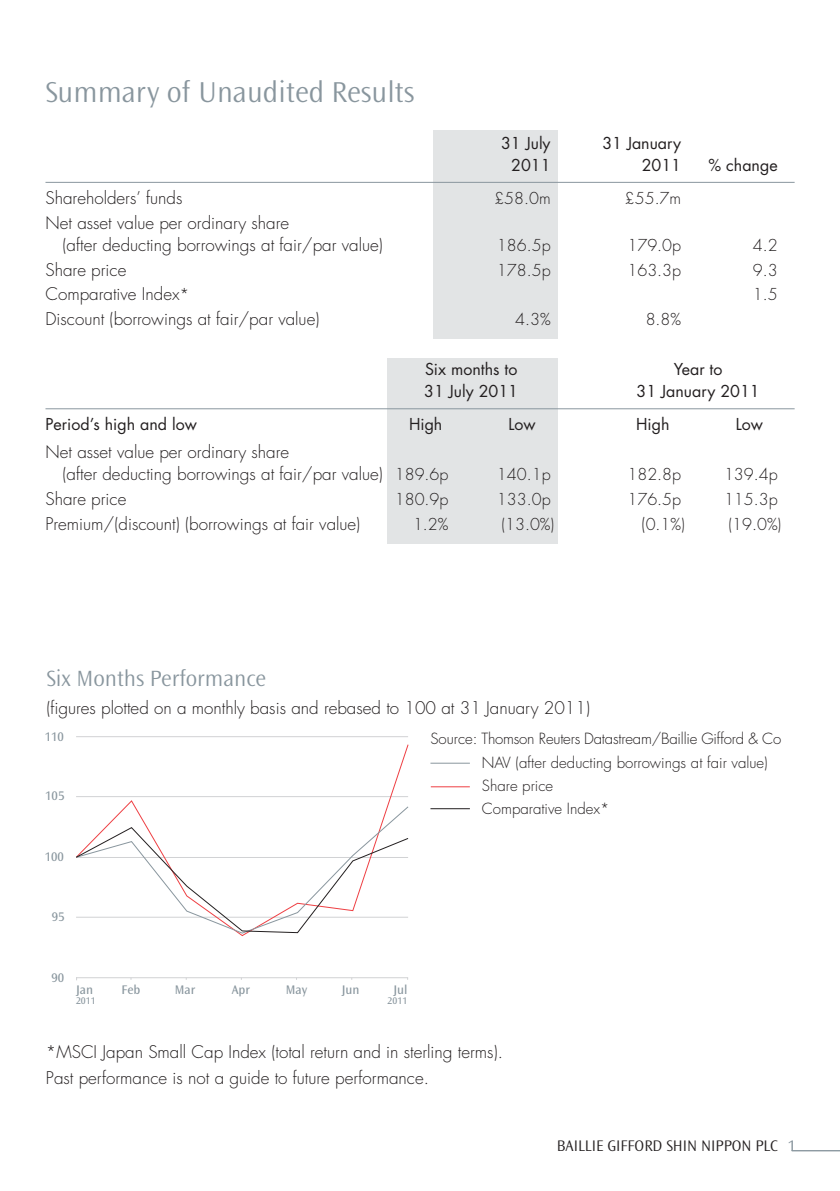
<style>
.page{position:relative;width:840px;height:1191px;background:#fff}
.page>*{position:absolute;margin:0;border:0;box-sizing:border-box;transform-origin:0 0}
.t1{font:300 30px "Ocean Sans";color:#89969e}
.t2{font:300 23px "Ocean Sans";color:#89969e}
.t3{font:300 17px/22px "Futura";color:#231f20}
.t4{font:300 16px "Futura";color:#231f20}
.t5{font:16px "Futura";color:#231f20}
.t6{font:300 16px "Ocean Sans";color:#231f20}
.t7{font:300 15px/24.6px "Futura";color:#231f20}
.t8{font:13px "Ocean Sans";color:#89969e}
.t9{font:10px "Ocean Sans";color:#89969e}
.s1{font-size:16px}
.s2{font-size:17px}
.s3{font-weight:400;color:#89969e}
</style>
<div class="page">
<hr style="left:791px;top:1150px;width:48px;height:1px;background:#89969e">
<div style="left:387px;top:358px;width:170px;height:185px;background:#e2e4e5"></div>
<div style="left:433px;top:130px;width:124px;height:209px;background:#e2e4e5"></div>
<hr style="left:45px;top:182px;width:749px;height:1px;background:#89969e">
<hr style="left:45px;top:408px;width:749px;height:1px;background:#89969e">
<hr style="left:430px;top:762px;width:39px;height:1px;background:#89969e">
<hr style="left:430px;top:808px;width:39px;height:1px;background:#231f20">
<hr style="left:430px;top:786px;width:39px;height:1px;background:#ee3f43">
<hr style="left:76px;top:977px;width:332px;height:1px;background:#d1d2d4">
<hr style="left:76px;top:736px;width:332px;height:1px;background:#d1d2d4">
<svg style="left:76px;top:744px;width:333px;height:192px"></svg>
<svg style="left:76px;top:805px;width:333px;height:129px"></svg>
<svg style="left:76px;top:826px;width:333px;height:107px"></svg>
<h1 class="t1" style="left:45px;top:75px;width:370px">Summary of Unaudited Results</h1>
<p class="t5" style="left:501px;top:132px;width:51px">31 July</p>
<p class="t5" style="left:602px;top:132px;width:80px">31 January</p>
<p class="t5" style="left:511px;top:154px;width:41px">2011</p>
<p class="t5" style="left:641px;top:154px;width:41px">2011</p>
<p class="t5" style="left:708px;top:154px;width:71px">% change</p>
<p class="t3" style="left:45px;top:187px;width:138px">Shareholders’ funds</p>
<p class="t4" style="left:494px;top:188px;width:58px">£58.0m</p>
<p class="t4" style="left:624px;top:188px;width:58px">£55.7m</p>
<p class="t3" style="left:62px;top:212px;width:322px;text-indent:-17px">Net asset value per ordinary share<br>(after deducting borrowings at fair/par value)</p>
<p class="t4" style="left:496px;top:235px;width:55px">186.5p</p>
<p class="t4" style="left:627px;top:235px;width:55px">179.0p</p>
<p class="t4" style="left:752px;top:235px;width:26px">4.2</p>
<p class="t3" style="left:45px;top:259px;width:82px">Share price</p>
<p class="t4" style="left:496px;top:260px;width:55px">178.5p</p>
<p class="t4" style="left:627px;top:260px;width:55px">163.3p</p>
<p class="t4" style="left:752px;top:260px;width:26px">9.3</p>
<p class="t3" style="left:45px;top:284px;width:145px">Comparative Index<span class="s1">*</span></p>
<p class="t4" style="left:752px;top:285px;width:26px">1.5</p>
<p class="t3" style="left:45px;top:308px;width:275px">Discount (borrowings at fair/par value)</p>
<p class="t4" style="left:515px;top:310px;width:37px">4.3%</p>
<p class="t4" style="left:645px;top:310px;width:37px">8.8%</p>
<p class="t5" style="left:425px;top:359px;width:94px">Six months to</p>
<p class="t5" style="left:673px;top:359px;width:50px">Year to</p>
<p class="t5" style="left:424px;top:381px;width:95px">31 July 2011</p>
<p class="t5" style="left:636px;top:381px;width:125px">31 January 2011</p>
<p class="t5" style="left:45px;top:414px;width:153px">Period’s high and low</p>
<p class="t5" style="left:409px;top:414px;width:35px">High</p>
<p class="t5" style="left:508px;top:414px;width:29px">Low</p>
<p class="t5" style="left:635px;top:414px;width:35px">High</p>
<p class="t5" style="left:735px;top:414px;width:29px">Low</p>
<p class="t3" style="left:62px;top:441px;width:387px;text-indent:-17px">Net asset value per ordinary share<br>(after deducting borrowings at fair/par value) <span class="s1">189.6p</span></p>
<p class="t4" style="left:496px;top:464px;width:55px">140.1p</p>
<p class="t4" style="left:627px;top:464px;width:55px">182.8p</p>
<p class="t4" style="left:723px;top:464px;width:55px">139.4p</p>
<p class="t3" style="left:45px;top:488px;width:82px">Share price</p>
<p class="t4" style="left:394px;top:489px;width:55px">180.9p</p>
<p class="t4" style="left:496px;top:489px;width:55px">133.0p</p>
<p class="t4" style="left:627px;top:489px;width:55px">176.5p</p>
<p class="t4" style="left:723px;top:489px;width:55px">115.3p</p>
<p class="t3" style="left:45px;top:513px;width:316px">Premium/(discount) (borrowings at fair value)</p>
<p class="t4" style="left:413px;top:514px;width:37px">1.2%</p>
<p class="t4" style="left:501px;top:514px;width:55px">(13.0%)</p>
<p class="t4" style="left:641px;top:514px;width:45px"><span class="s2">(</span>0.1%)</p>
<p class="t4" style="left:728px;top:514px;width:55px">(19.0%)</p>
<h2 class="t2" style="left:46px;top:666px;width:221px">Six Months Performance</h2>
<p class="t3" style="left:46px;top:697px;width:545px">(figures plotted on a monthly basis and rebased to 100 at 31 January 2011)</p>
<p class="t7" style="left:481px;top:726px;width:300px;text-indent:-51px">Source: Thomson Reuters Datastream/Baillie Gifford &amp; Co<br>NAV (after deducting borrowings at fair value)</p>
<p class="t7" style="left:481px;top:774px;width:129px;line-height:22.6px">Share price<br>Comparative Index*</p>
<p class="t8" style="left:45px;top:729px;width:20px">110</p>
<p class="t8" style="left:45px;top:789px;width:21px">105</p>
<p class="t8" style="left:45px;top:849px;width:21px">100</p>
<p class="t8" style="left:52px;top:909px;width:14px">95</p>
<p class="t8" style="left:51px;top:970px;width:14px">90</p>
<p class="t8" style="left:76px;top:982px;width:19px">Jan</p>
<p class="t9" style="left:76px;top:995px;width:21px">2011</p>
<p class="t8" style="left:121px;top:982px;width:21px">Feb</p>
<p class="t8" style="left:175px;top:982px;width:22px">Mar</p>
<p class="t8" style="left:232px;top:982px;width:20px">Apr</p>
<p class="t8" style="left:286px;top:982px;width:23px">May</p>
<p class="t8" style="left:341px;top:982px;width:19px">Jun</p>
<p class="t8" style="left:393px;top:982px;width:16px">Jul</p>
<p class="t9" style="left:387px;top:995px;width:21px">2011</p>
<p class="t3" style="left:46px;top:1039px;width:458px;line-height:25.6px">*MSCI Japan Small Cap Index (total return and in sterling terms).<br>Past performance is not a guide to future performance.</p>
<p class="t6" style="left:556px;top:1136px;width:240px">BAILLIE GIFFORD SHIN NIPPON PLC <span class="s3">1</span></p>
</div>
